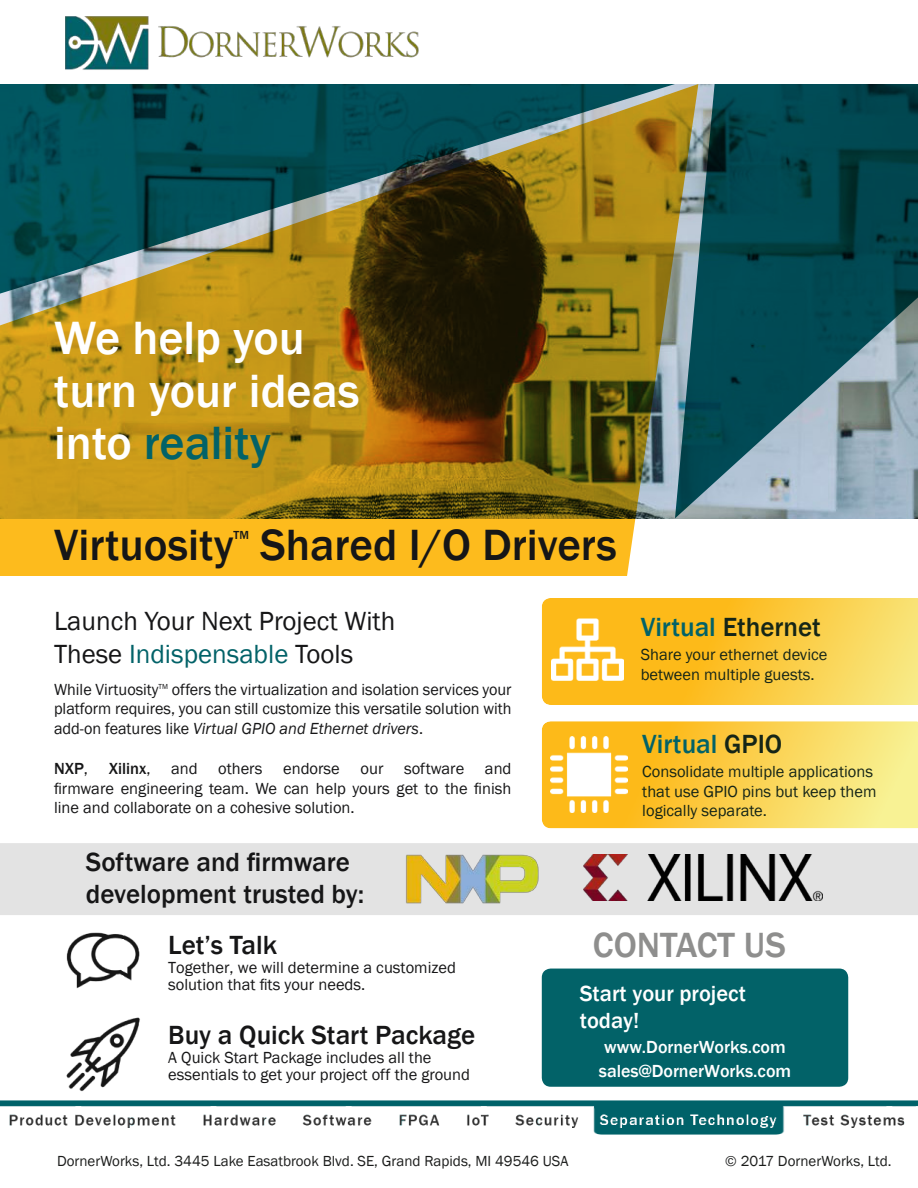
<style>
.page{position:relative;width:918px;height:1188px;background:#fff}
.page>*{position:absolute;margin:0;border:0;box-sizing:border-box;transform-origin:0 0}
.t1{font:500 48px/52.5px "Franklin Gothic";color:#fff}
.t2{font:500 45px "Franklin Gothic";color:#161617}
.t3{font:500 36px "Franklin Gothic";color:#8e8e8d}
.t4{font:500 27px/32.4px "Franklin Gothic";color:#161617}
.t5{font:27px/32.4px "Franklin Gothic";color:#161617}
.t6{font:500 27px "Franklin Gothic";color:#152517}
.t7{font:500 27px "Franklin Gothic";color:#026268}
.t8{font:500 22.5px/27px "Franklin Gothic";color:#fff}
.t9{font:500 18px/24px "Franklin Gothic";color:#fff;text-align:center}
.t10{font:16.5px/19.8px "Franklin Gothic";color:#161617;text-align:justify}
.t11{font:16.5px/19.8px "Franklin Gothic";color:#152517}
.t12{font:500 16.5px "Franklin Gothic";color:#161617}
.t13{font:15px "Franklin Gothic";color:#1b1c1b}
.t14{font:500 12px "Franklin Gothic";color:#161617}
.s1{color:#026268}
.s2{font-style:italic}
.s3{font-weight:400}
.s4{color:#152517}
</style>
<div class="page">
<img style="left:65px;top:16px;width:354px;height:54px">
<svg style="left:698px;top:84px;width:220px;height:434px;background:#2f656e"></svg>
<svg style="left:0;top:84px;width:698px;height:492px;background:#7f7630"></svg>
<div style="left:0;top:843px;width:918px;height:72px;background:#e3e3e3"></div>
<img style="left:405px;top:851px;width:137px;height:56px">
<img style="left:584px;top:855px;width:239px;height:46px">
<img style="left:542px;top:598px;width:376px;height:107px">
<img style="left:66px;top:932px;width:74px;height:57px">
<img style="left:542px;top:722px;width:376px;height:106px">
<img style="left:552px;top:614px;width:72px;height:72px">
<img style="left:551px;top:736px;width:76px;height:76px">
<div style="left:542px;top:969px;width:306px;height:118px;background:#026268;border-radius:9px"></div>
<img style="left:66px;top:1017px;width:74px;height:75px">
<img style="left:0;top:1100px;width:918px;height:35px">
<h1 class="t1" style="left:54px;top:314px;width:307px">We help you turn your ideas into <span class="s1">reality</span></h1>
<h2 class="t2" style="left:54px;top:527px;width:181px">Virtuosity</h2>
<p class="t14" style="left:234px;top:530px;width:17px">TM</p>
<h2 class="t2" style="left:260px;top:527px;width:358px">Shared I/O Drivers</h2>
<h3 class="t5" style="left:54px;top:606px;width:343px">Launch Your Next Project With<br>These <span class="s1">Indispensable</span> Tools</h3>
<p class="t10" style="left:54px;top:680px;width:459px">While Virtuosity<sup>TM</sup> offers the virtualization and isolation services your platform requires, you can still customize this versatile solution with add-on features like <span class="s2">Virtual GPIO and Ethernet drivers</span>.</p>
<p class="t12" style="left:54px;top:761px;width:36px">NXP<span class="s3">,</span></p>
<p class="t12" style="left:109px;top:761px;width:43px">Xilinx<span class="s3">,</span></p>
<p class="t10" style="left:54px;top:759px;width:459px;text-indent:117px">and others endorse our software and firmware engineering team. We can help yours get to the finish line and collaborate on a cohesive solution.</p>
<h3 class="t4" style="left:86px;top:846px;width:280px">Software and firmware development trusted by:</h3>
<h3 class="t6" style="left:641px;top:615px;width:182px"><span class="s1">Virtual</span> Ethernet</h3>
<p class="t11" style="left:641px;top:646px;width:188px">Share your ethernet device between multiple guests.</p>
<h3 class="t7" style="left:642px;top:732px;width:142px">Virtual <span class="s4">GPIO</span></h3>
<p class="t11" style="left:642px;top:762px;width:236px">Consolidate multiple applications that use GPIO pins but keep them logically separate.</p>
<h3 class="t4" style="left:168px;top:930px;width:110px">Let’s Talk</h3>
<p class="t10" style="left:168px;top:960px;width:289px;line-height:16.5px">Together, we will determine a customized solution that fits your needs.</p>
<h3 class="t4" style="left:168px;top:1020px;width:309px">Buy a Quick Start Package</h3>
<p class="t10" style="left:168px;top:1050px;width:303px;line-height:16.5px">A Quick Start Package includes all the essentials to get your project off the ground</p>
<h3 class="t3" style="left:593px;top:930px;width:195px">CONTACT US</h3>
<h3 class="t8" style="left:580px;top:981px;width:168px">Start your project today!</h3>
<p class="t9" style="left:599px;top:1036px;width:194px">www.DornerWorks.com sales@DornerWorks.com</p>
<p class="t13" style="left:57px;top:1154px;width:513px">DornerWorks, Ltd. 3445 Lake Easatbrook Blvd. SE, Grand Rapids, MI 49546 USA</p>
<p class="t13" style="left:725px;top:1154px;width:168px">© 2017 DornerWorks, Ltd.</p>
</div>
